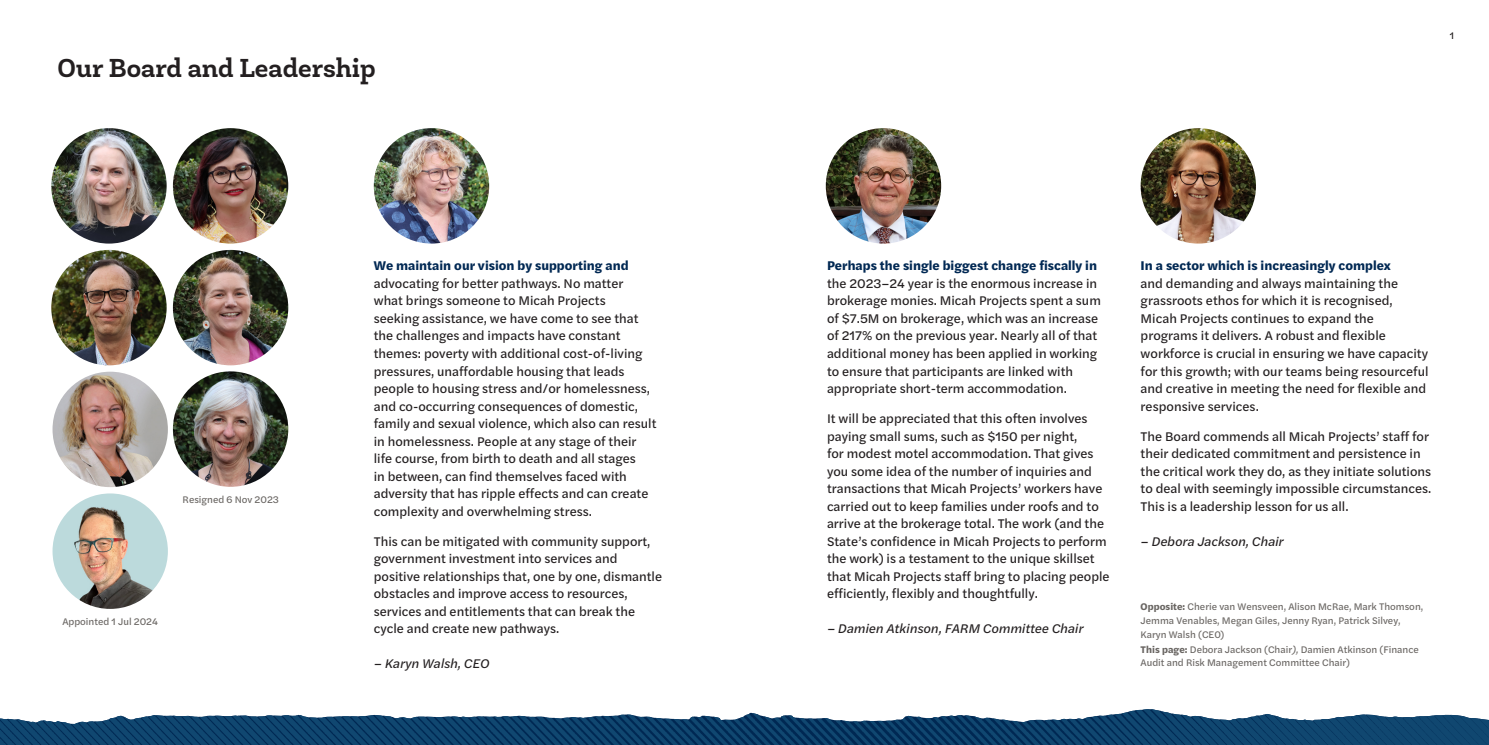
<style>
.page{position:relative;width:1489px;height:745px;background:#fff}
.page>*{position:absolute;margin:0;border:0;box-sizing:border-box;transform-origin:0 0}
.Section_Title{font:700 26.25px "Newslab";color:#231f20}
.P_-_First{font:13.12px/17.5px "Halyard Text";color:#231f20}
.P{font:13.12px/17.5px "Halyard Text";color:#231f20}
.P-2{font:italic 13.12px "Halyard Text";color:#231f20}
.t1{font:10px/13.8px "Halyard Text";color:#6a6663}
.t2{font:10px "Halyard Text";color:#231f20}
.s1{font-weight:700;color:#002853}
.s2{font-weight:700}
.s3{font-style:italic}
</style>
<div class="page">
<img style="left:1140px;top:128px;width:115px;height:115px;border-radius:58px">
<img style="left:825px;top:128px;width:116px;height:115px;border-radius:58px">
<img style="left:374px;top:128px;width:115px;height:115px;border-radius:58px">
<svg style="left:0;top:709px;width:1488px;height:35px;fill:#104770"></svg>
<img style="left:608px;top:709px;width:536px;height:12px">
<img style="left:173px;top:371px;width:115px;height:115px;border-radius:58px">
<img style="left:173px;top:128px;width:115px;height:115px;border-radius:58px">
<img style="left:52px;top:493px;width:116px;height:115px;border-radius:58px">
<img style="left:51px;top:128px;width:116px;height:115px;border-radius:58px">
<img style="left:52px;top:371px;width:116px;height:116px;border-radius:58px">
<img style="left:51px;top:250px;width:116px;height:115px;border-radius:58px">
<img style="left:173px;top:250px;width:115px;height:115px;border-radius:58px">
<p class="Section_Title" style="left:58px;top:52px;width:320px">Our Board and Leadership</p>
<p class="t1" style="left:183px;top:492px;width:98px">Resigned 6 Nov 2023</p>
<p class="t1" style="left:62px;top:614px;width:97px">Appointed 1 Jul 2024</p>
<p class="P_-_First" style="left:374px;top:256px;width:284px"><span class="s1">We maintain our vision by supporting and </span>advocating for better pathways. No matter<br>what brings someone to Micah Projects<br>seeking assistance, we have come to see that the challenges and impacts have constant themes: poverty with additional cost-of-living pressures, unaffordable housing that leads people to housing stress and/or homelessness, and co-occurring consequences of domestic, family and sexual violence, which also can result in homelessness. People at any stage of their life course, from birth to death and all stages<br>in between, can find themselves faced with adversity that has ripple effects and can create complexity and overwhelming stress.</p>
<p class="P" style="left:374px;top:531px;width:290px">This can be mitigated with community support, government investment into services and positive relationships that, one by one, dismantle obstacles and improve access to resources, services and entitlements that can break the cycle and create new pathways.</p>
<p class="P-2" style="left:374px;top:654px;width:117px">– Karyn Walsh, CEO</p>
<p class="t2" style="left:1449px;top:28px;width:6px">1</p>
<p class="P_-_First" style="left:827px;top:256px;width:275px"><span class="s1">Perhaps the single biggest change fiscally in </span>the 2023–24 year is the enormous increase in brokerage monies. Micah Projects spent a sum of $7.5M on brokerage, which was an increase of 217% on the previous year. Nearly all of that additional money has been applied in working to ensure that participants are linked with appropriate short-term accommodation.</p>
<p class="P" style="left:827px;top:409px;width:284px">It will be appreciated that this often involves paying small sums, such as $150 per night,<br>for modest motel accommodation. That gives you some idea of the number of inquiries and transactions that Micah Projects’ workers have carried out to keep families under roofs and to arrive at the brokerage total. The work (and the State’s confidence in Micah Projects to perform the work) is a testament to the unique skillset that Micah Projects staff bring to placing people efficiently, flexibly and thoughtfully.</p>
<p class="P-2" style="left:827px;top:619px;width:258px">– Damien Atkinson, FARM Committee Chair</p>
<p class="P_-_First" style="left:1140px;top:256px;width:289px"><span class="s1">In a sector which is increasingly complex<br></span>and demanding and always maintaining the grassroots ethos for which it is recognised, Micah Projects continues to expand the programs it delivers. A robust and flexible workforce is crucial in ensuring we have capacity for this growth; with our teams being resourceful and creative in meeting the need for flexible and responsive services.</p>
<p class="P" style="left:1140px;top:426px;width:292px">The Board commends all Micah Projects’ staff for their dedicated commitment and persistence in the critical work they do, as they initiate solutions to deal with seemingly impossible circumstances.<br>This is a leadership lesson for us all.</p>
<p class="P-2" style="left:1140px;top:531px;width:144px">– Debora Jackson, Chair</p>
<p class="t1" style="left:1140px;top:599px;width:284px"><span class="s2">Opposite:</span> Cherie van Wensveen, Alison McRae, Mark Thomson,<br>Jemma Venables, Megan Giles, Jenny Ryan, Patrick Silvey,<br>Karyn Walsh (CE0)</p>
<p class="t1" style="left:1140px;top:641px;width:280px"><span class="s2">This page:</span> Debora Jackson (Chair<span class="s3">),</span> Damien Atkinson (Finance<br>Audit and Risk Management Committee Chair)</p>
</div>
